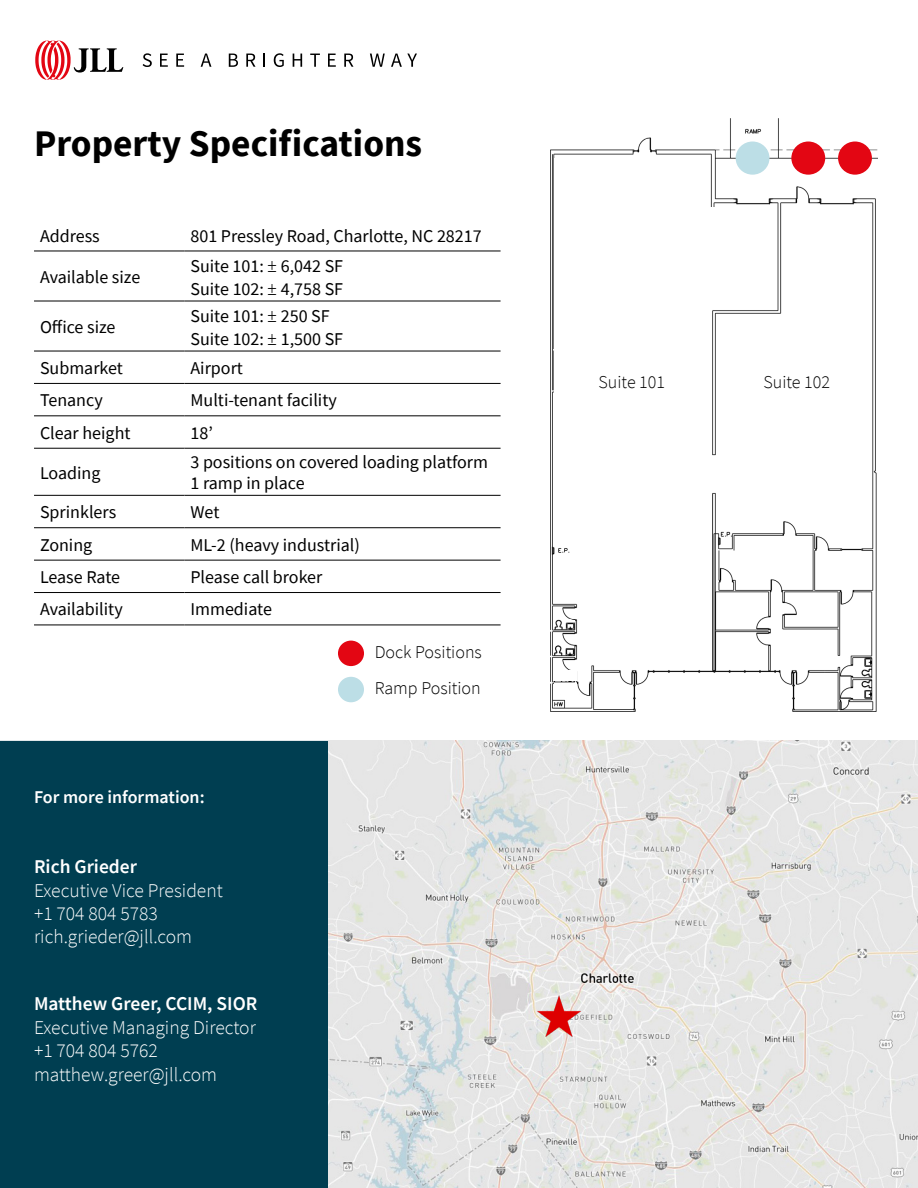
<style>
.page{position:relative;width:918px;height:1188px;background:#fff}
.page>*{position:absolute;margin:0;border:0;box-sizing:border-box;transform-origin:0 0}
.t1{font:700 37.5px "Source Sans Pro";color:#000}
.t2{font:300 19.5px/23.4px "Source Sans Pro";color:#fff}
.t3{font:600 19.5px "Source Sans Pro";color:#fff}
.t4{font:18px/23.4px "Source Sans Pro";color:#000}
.t5{font:300 18px/36.2px "Source Sans Pro";color:#000}
.t6{font:600 18px "Source Sans Pro";color:#fff}
.s1{font-weight:300;font-size:19.5px}
</style>
<div class="page">
<div style="left:1px;top:742px;width:329px;height:445px;background:#003e51"></div>
<div style="left:0;top:741px;width:330px;height:447px;border:2px solid #003e51"></div>
<svg style="left:143px;top:53px;width:9px;height:14px"></svg>
<svg style="left:160px;top:54px;width:8px;height:13px"></svg>
<svg style="left:176px;top:54px;width:8px;height:13px"></svg>
<svg style="left:201px;top:54px;width:10px;height:13px"></svg>
<svg style="left:229px;top:54px;width:9px;height:13px"></svg>
<svg style="left:246px;top:54px;width:10px;height:13px"></svg>
<svg style="left:264px;top:54px;width:1px;height:13px"></svg>
<svg style="left:274px;top:53px;width:10px;height:14px"></svg>
<svg style="left:293px;top:54px;width:9px;height:13px"></svg>
<svg style="left:310px;top:54px;width:10px;height:13px"></svg>
<svg style="left:328px;top:54px;width:8px;height:13px"></svg>
<svg style="left:344px;top:54px;width:9px;height:13px"></svg>
<svg style="left:370px;top:54px;width:15px;height:13px"></svg>
<svg style="left:391px;top:54px;width:26px;height:13px"></svg>
<svg style="left:35px;top:41px;width:88px;height:39px"></svg>
<img style="left:329px;top:741px;width:589px;height:447px">
<img style="left:538px;top:996px;width:43px;height:41px">
<hr style="left:34px;top:448px;width:150px;height:1px;background:#000">
<hr style="left:184px;top:448px;width:317px;height:1px;background:#000">
<hr style="left:34px;top:495px;width:150px;height:1px;background:#000">
<hr style="left:184px;top:495px;width:317px;height:1px;background:#000">
<hr style="left:34px;top:527px;width:150px;height:1px;background:#000">
<hr style="left:184px;top:527px;width:317px;height:1px;background:#000">
<hr style="left:34px;top:560px;width:150px;height:1px;background:#000">
<hr style="left:184px;top:560px;width:317px;height:1px;background:#000">
<hr style="left:34px;top:592px;width:150px;height:1px;background:#000">
<hr style="left:184px;top:592px;width:317px;height:1px;background:#000">
<hr style="left:34px;top:625px;width:150px;height:1px;background:#000">
<hr style="left:184px;top:625px;width:317px;height:1px;background:#000">
<hr style="left:34px;top:415px;width:150px;height:1px;background:#000">
<hr style="left:184px;top:415px;width:317px;height:1px;background:#000">
<hr style="left:34px;top:383px;width:150px;height:1px;background:#000">
<hr style="left:184px;top:383px;width:317px;height:1px;background:#000">
<hr style="left:34px;top:351px;width:150px;height:1px;background:#000">
<hr style="left:184px;top:351px;width:317px;height:1px;background:#000">
<hr style="left:34px;top:301px;width:150px;height:1px;background:#000">
<hr style="left:184px;top:301px;width:317px;height:1px;background:#000">
<hr style="left:34px;top:251px;width:150px;height:1px;background:#000">
<hr style="left:184px;top:251px;width:317px;height:1px;background:#000">
<img style="left:551px;top:119px;width:326px;height:592px">
<div style="left:338px;top:641px;width:26px;height:25px;background:#e30613;border-radius:50%"></div>
<div style="left:338px;top:677px;width:26px;height:25px;background:#bcdee6;border-radius:50%"></div>
<div style="left:838px;top:142px;width:34px;height:33px;background:#e30613;border-radius:50%"></div>
<div style="left:736px;top:142px;width:33px;height:33px;background:#bcdee6;border-radius:50%"></div>
<div style="left:554px;top:158px;width:154px;height:257px;background:#fff"></div>
<div style="left:687px;top:207px;width:33px;height:20px;background:#fff"></div>
<img style="left:554px;top:620px;width:20px;height:9px">
<div style="left:554px;top:683px;width:23px;height:11px;background:#fff"></div>
<div style="left:554px;top:671px;width:23px;height:10px;background:#fff"></div>
<div style="left:791px;top:142px;width:34px;height:33px;background:#e30613;border-radius:50%"></div>
<h1 class="t1" style="left:34px;top:118px;width:390px">Property Specifications</h1>
<p class="t4" style="left:40px;top:224px;width:61px">Address</p>
<p class="t4" style="left:190px;top:224px;width:293px">801 Pressley Road, Charlotte, NC 28217</p>
<p class="t4" style="left:40px;top:265px;width:102px">Available size</p>
<p class="t4" style="left:190px;top:254px;width:154px">Suite 101: <span class="s1">±</span> 6,042 SF<br>Suite 102: <span class="s1">±</span> 4,758 SF</p>
<p class="t4" style="left:40px;top:315px;width:77px">Office size</p>
<p class="t4" style="left:190px;top:304px;width:154px">Suite 101: <span class="s1">±</span> 250 SF<br>Suite 102: <span class="s1">±</span> 1,500 SF</p>
<p class="t4" style="left:40px;top:356px;width:85px">Submarket</p>
<p class="t4" style="left:190px;top:356px;width:54px">Airport</p>
<p class="t4" style="left:40px;top:389px;width:64px">Tenancy</p>
<p class="t4" style="left:190px;top:389px;width:148px">Multi-tenant facility</p>
<p class="t4" style="left:40px;top:421px;width:92px">Clear height</p>
<p class="t4" style="left:190px;top:421px;width:24px">18’</p>
<p class="t4" style="left:40px;top:461px;width:62px">Loading</p>
<p class="t4" style="left:190px;top:451px;width:299px;line-height:21.6px">3 positions on covered loading platform<br>1 ramp in place</p>
<p class="t4" style="left:40px;top:500px;width:78px">Sprinklers</p>
<p class="t4" style="left:190px;top:500px;width:30px">Wet</p>
<p class="t4" style="left:40px;top:533px;width:54px">Zoning</p>
<p class="t4" style="left:190px;top:533px;width:171px">ML-2 (heavy industrial)</p>
<p class="t4" style="left:40px;top:565px;width:82px">Lease Rate</p>
<p class="t4" style="left:190px;top:565px;width:134px">Please call broker</p>
<p class="t4" style="left:40px;top:598px;width:84px">Availability</p>
<p class="t4" style="left:190px;top:598px;width:83px">Immediate</p>
<p class="t6" style="left:34px;top:785px;width:172px">For more information:</p>
<p class="t3" style="left:34px;top:854px;width:105px">Rich Grieder</p>
<p class="t2" style="left:34px;top:878px;width:190px">Executive Vice President +1 704 804 5783 rich.grieder@jll.com</p>
<p class="t3" style="left:34px;top:991px;width:225px">Matthew Greer, CCIM, SIOR</p>
<p class="t2" style="left:34px;top:1016px;width:223px">Executive Managing Director +1 704 804 5762 matthew.greer@jll.com</p>
<p class="t5" style="left:375px;top:634px;width:109px">Dock Positions<br>Ramp Position</p>
<p class="t5" style="left:599px;top:364px;width:68px">Suite 101</p>
<p class="t5" style="left:763px;top:364px;width:68px">Suite 102</p>
</div>
